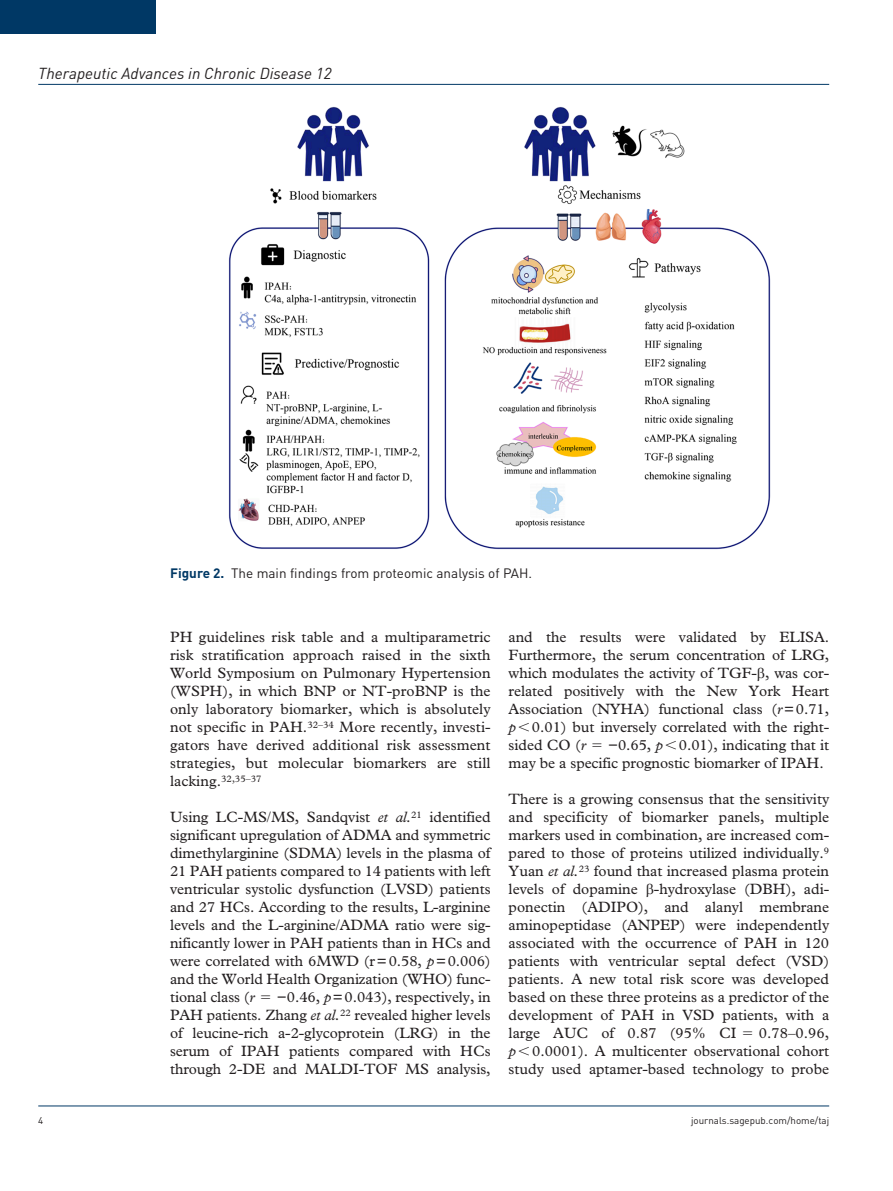
<style>
.page{position:relative;width:893px;height:1191px;background:#fff}
.page>*{position:absolute;margin:0;border:0;box-sizing:border-box;transform-origin:0 0}
.t1{font:italic 15.75px "DIN";color:#231f20}
.t2{font:15px/18px "Plantin Std";letter-spacing:-.005em;color:#231f20;text-align:justify}
.t3{font:13.5px "DIN";color:#231f20}
.t4{font:9.75px "DIN";color:#231f20}
.s1{font-weight:700;color:#003865}
.s2{font-style:italic}
</style>
<div class="page">
<hr style="left:38px;top:84px;width:791px;height:1px;background:#003865">
<hr style="left:38px;top:1105px;width:791px;height:1px;background:#003865">
<div style="left:0;top:0;width:155px;height:34px;background:#003865"></div>
<img style="left:228px;top:106px;width:543px;height:444px">
<p class="t1" style="left:38px;top:63px;width:295px">Therapeutic Advances in Chronic Disease 12</p>
<p class="t3" style="left:170px;top:565px;width:364px"><span class="s1">Figure 2.</span> The main findings from proteomic analysis of PAH.</p>
<p class="t2" style="left:170px;top:628px;width:322px">PH guidelines risk table and a multiparametric risk stratification approach raised in the sixth World Symposium on Pulmonary Hypertension (WSPH), in which BNP or NT-proBNP is the only laboratory biomarker, which is absolutely not specific in PAH.<sup>32–34</sup> More recently, investi&shy;gators have derived additional risk assessment strategies, but molecular biomarkers are still lacking.<sup>32,35–37</sup></p>
<p class="t2" style="left:170px;top:808px;width:322px">Using LC-MS/MS, Sandqvist <span class="s2">et al.</span><sup>21</sup> identified significant upregulation of ADMA and symmetric dimethylarginine (SDMA) levels in the plasma of 21 PAH patients compared to 14 patients with left ventricular systolic dysfunction (LVSD) patients and 27 HCs. According to the results, L-arginine levels and the L-arginine/ADMA ratio were sig&shy;nificantly lower in PAH patients than in HCs and were correlated with 6MWD (r=0.58, <span class="s2">p</span>=0.006) and the World Health Organization (WHO) func&shy;tional class (<span class="s2">r</span></p>
<p class="t2" style="left:170px;top:988px;width:322px;text-indent:107px">−0.46, <span class="s2">p</span>=0.043), respectively, in PAH patients. Zhang <span class="s2">et al.</span><sup>22</sup> revealed higher levels of leucine-rich a-2-glycoprotein (LRG) in the serum of IPAH patients compared with HCs through 2-DE and MALDI-TOF MS analysis,</p>
<p class="t2" style="left:509px;top:628px;width:322px">and the results were validated by ELISA.<br>Furthermore, the serum concentration of LRG, which modulates the activity of TGF- , was cor&shy;related positively with the New York Heart Association (NYHA) functional class (<span class="s2">r</span>=0.71, <span class="s2">p</span> 0.01) but inversely correlated with the right&shy;sided CO (<span class="s2">r</span></p>
<p class="t2" style="left:509px;top:736px;width:322px;text-indent:99px">−0.65, <span class="s2">p</span> 0.01), indicating that it may be a specific prognostic biomarker of IPAH.</p>
<p class="t2" style="left:509px;top:790px;width:322px">There is a growing consensus that the sensitivity and specificity of biomarker panels, multiple markers used in combination, are increased com&shy;pared to those of proteins utilized individually.<sup>9<br></sup>Yuan <span class="s2">et al.</span><sup>23</sup> found that increased plasma protein levels of dopamine -hydroxylase (DBH), adi&shy;ponectin (ADIPO), and alanyl membrane aminopeptidase (ANPEP) were independently associated with the occurrence of PAH in 120 patients with ventricular septal defect (VSD) patients. A new total risk score was developed based on these three proteins as a predictor of the development of PAH in VSD patients, with a large AUC of 0.87 (95% CI</p>
<p class="t2" style="left:509px;top:1024px;width:322px;text-indent:250px">0.78–0.96, <span class="s2">p</span> 0.0001). A multicenter observational cohort study used aptamer-based technology to probe</p>
<p class="t4" style="left:38px;top:1114px;width:7px">4</p>
<p class="t4" style="left:691px;top:1114px;width:140px">journals.sagepub.com/home/taj</p>
</div>
